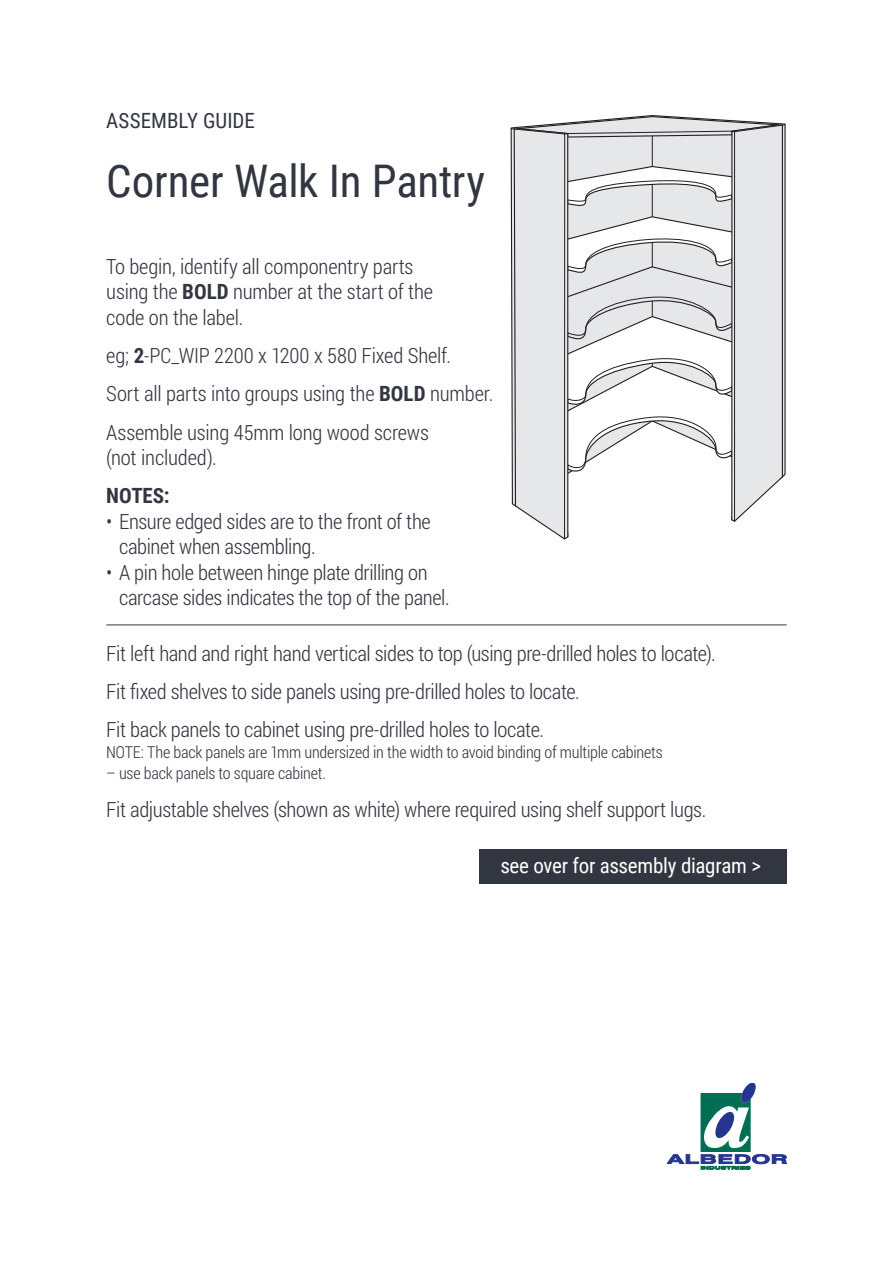
<style>
.page{position:relative;width:893px;height:1263px;background:#fff}
.page>*{position:absolute;margin:0;border:0;box-sizing:border-box;transform-origin:0 0}
.t1{font:45px "Roboto Condensed";letter-spacing:-.01em;color:#323640}
.t2{font:300 21px/25.5px "Roboto Condensed";letter-spacing:-.015em;color:#323640}
.t3{font:21px "Roboto Condensed";letter-spacing:-.015em;color:#fff}
.t4{font:21px "Roboto Condensed";color:#323640}
.t5{font:700 21px "Roboto Condensed";letter-spacing:-.005em;color:#323640}
.t6{font:300 16.5px "Roboto Condensed";letter-spacing:-.015em;color:#323640}
.s1{font-weight:700}
</style>
<div class="page">
<div style="left:479px;top:849px;width:308px;height:34px;background:#323640"></div>
<svg style="left:667px;top:1083px;width:120px;height:86px"></svg>
<hr style="left:106px;top:624px;width:681px;height:1px;background:#323640">
<svg style="left:511px;top:115px;width:274px;height:425px"></svg>
<p class="t4" style="left:106px;top:106px;width:150px">ASSEMBLY GUIDE</p>
<h1 class="t1" style="left:106px;top:150px;width:381px">Corner Walk In Pantry</h1>
<p class="t2" style="left:106px;top:253px;width:328px">To begin, identify all componentry parts using the <span class="s1">BOLD</span> number at the start of the code on the label.</p>
<p class="t2" style="left:106px;top:336px;width:388px;line-height:38.2px">eg; <span class="s1">2</span>-PC_WIP 2200 x 1200 x 580 Fixed Shelf.<br>Sort all parts into groups using the <span class="s1">BOLD</span> number.<br>Assemble using 45mm long wood screws</p>
<p class="t2" style="left:106px;top:444px;width:112px">(not included).</p>
<p class="t5" style="left:106px;top:481px;width:65px">NOTES:</p>
<p class="t2" style="left:119px;top:508px;width:313px;text-indent:-13px">• Ensure edged sides are to the front of the cabinet when assembling.</p>
<p class="t2" style="left:119px;top:559px;width:332px;text-indent:-13px">• A pin hole between hinge plate drilling on carcase sides indicates the top of the panel.</p>
<p class="t2" style="left:106px;top:633px;width:611px;line-height:38.2px">Fit left hand and right hand vertical sides to top (using pre-drilled holes to locate).<br>Fit fixed shelves to side panels using pre-drilled holes to locate.<br>Fit back panels to cabinet using pre-drilled holes to locate.</p>
<p class="t6" style="left:106px;top:741px;width:558px">NOTE: The back panels are 1mm undersized in the width to avoid binding of multiple cabinets</p>
<p class="t6" style="left:106px;top:762px;width:221px">– use back panels to square cabinet.</p>
<p class="t2" style="left:106px;top:796px;width:601px">Fit adjustable shelves (shown as white) where required using shelf support lugs.</p>
<p class="t3" style="left:500px;top:850px;width:262px">see over for assembly diagram &gt;</p>
</div>
